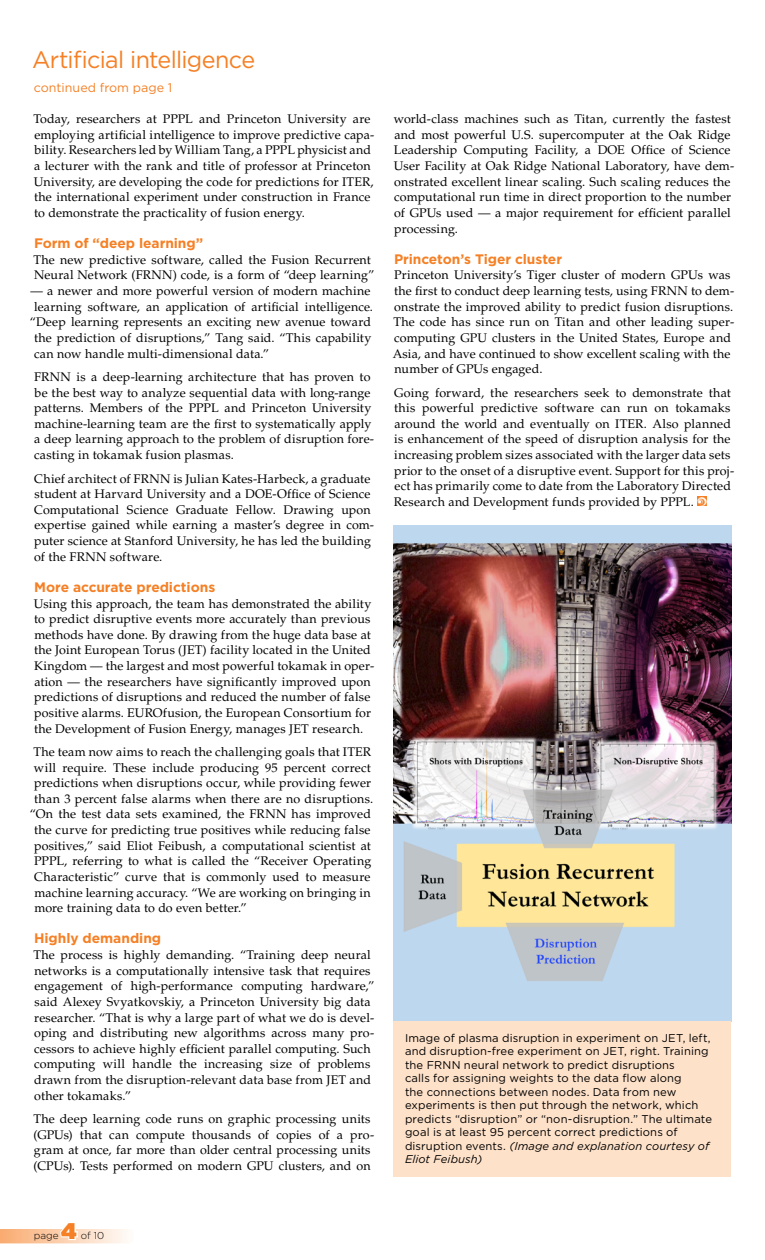
<style>
.page{position:relative;width:765px;height:1260px;background:#fff}
.page>*{position:absolute;margin:0;border:0;box-sizing:border-box;transform-origin:0 0}
.t1{font:23.75px "Gotham";letter-spacing:-.03em;color:#f58025}
.t2{font:900 22.5px "Gotham";color:#f58025}
.t3{font:700 13.75px "Gotham";letter-spacing:-.005em;color:#f58025}
.t4{font:12.5px/15.6px "Palatino LT Std";letter-spacing:.01em;color:#000}
.t5{font:12.5px "Gotham";color:#f58025}
.t6{font:11.25px/13.5px "Gotham";letter-spacing:.01em;color:#000}
.t7{font:300 10px "Gotham";color:#000}
.s1{font-style:italic}
</style>
<div class="page">
<svg style="left:698px;top:497px;width:8px;height:9px"></svg>
<img style="left:394px;top:526px;width:337px;height:495px">
<div style="left:394px;top:1022px;width:337px;height:155px;background:#fee1c9"></div>
<svg style="left:0;top:1229px;width:126px;height:14px;background:#fbd4b6"></svg>
<h1 class="t1" style="left:32px;top:45px;width:225px">Artificial intelligence</h1>
<p class="t5" style="left:34px;top:79px;width:140px">continued from page 1</p>
<p class="t4" style="left:33px;top:111px;width:342px">Today, researchers at PPPL and Princeton University are employing artificial intelligence to improve predictive capa&shy;bility. Researchers led by William Tang, a PPPL physicist and a lecturer with the rank and title of professor at Princeton University, are developing the code for predictions for ITER, the international experiment under construction in France to demonstrate the practicality of fusion energy.</p>
<p class="t3" style="left:34px;top:234px;width:171px">Form of “deep learning”</p>
<p class="t4" style="left:33px;top:252px;width:343px">The new predictive software, called the Fusion Recurrent<br>Neural Network (FRNN) code, is a form of “deep learning”</p>
<p class="t4" style="left:30px;top:283px;width:342px">— a newer and more powerful version of modern machine</p>
<p class="t4" style="left:34px;top:299px;width:341px">learning software, an application of artificial intelligence.</p>
<p class="t4" style="left:30px;top:314px;width:343px">“Deep learning represents an exciting new avenue toward</p>
<p class="t4" style="left:34px;top:330px;width:339px">the prediction of disruptions,” Tang said. “This capability</p>
<p class="t4" style="left:34px;top:346px;width:236px">can now handle multi-dimensional data.”</p>
<p class="t4" style="left:34px;top:369px;width:342px">FRNN is a deep-learning architecture that has proven to be the best way to analyze sequential data with long-range patterns. Members of the PPPL and Princeton University machine-learning team are the first to systematically apply a deep learning approach to the problem of disruption fore&shy;casting in tokamak fusion plasmas.</p>
<p class="t4" style="left:34px;top:471px;width:342px">Chief architect of FRNN is Julian Kates-Harbeck, a graduate student at Harvard University and a DOE-Office of Science Computational Science Graduate Fellow. Drawing upon expertise gained while earning a master’s degree in com&shy;puter science at Stanford University, he has led the building of the FRNN software.</p>
<p class="t3" style="left:34px;top:578px;width:183px">More accurate predictions</p>
<p class="t4" style="left:34px;top:596px;width:342px">Using this approach, the team has demonstrated the ability to predict disruptive events more accurately than previous methods have done. By drawing from the huge data base at the Joint European Torus (JET) facility located in the United Kingdom — the largest and most powerful tokamak in oper&shy;ation — the researchers have significantly improved upon predictions of disruptions and reduced the number of false positive alarms. EUROfusion, the European Consortium for the Development of Fusion Energy, manages JET research.</p>
<p class="t4" style="left:33px;top:744px;width:339px">The team now aims to reach the challenging goals that ITER</p>
<p class="t4" style="left:34px;top:760px;width:338px">will require. These include producing 95 percent correct</p>
<p class="t4" style="left:34px;top:775px;width:338px">predictions when disruptions occur, while providing fewer</p>
<p class="t4" style="left:34px;top:791px;width:341px">than 3 percent false alarms when there are no disruptions.</p>
<p class="t4" style="left:30px;top:807px;width:343px">“On the test data sets examined, the FRNN has improved</p>
<p class="t4" style="left:34px;top:822px;width:338px">the curve for predicting true positives while reducing false</p>
<p class="t4" style="left:34px;top:838px;width:338px">positives,” said Eliot Feibush, a computational scientist at</p>
<p class="t4" style="left:34px;top:853px;width:339px">PPPL, referring to what is called the “Receiver Operating</p>
<p class="t4" style="left:34px;top:869px;width:338px">Characteristic” curve that is commonly used to measure</p>
<p class="t4" style="left:34px;top:885px;width:338px">machine learning accuracy. “We are working on bringing in</p>
<p class="t4" style="left:34px;top:900px;width:214px">more training data to do even better.”</p>
<p class="t3" style="left:34px;top:929px;width:129px">Highly demanding</p>
<p class="t4" style="left:33px;top:947px;width:343px">The process is highly demanding. “Training deep neural networks is a computationally intensive task that requires engagement of high-performance computing hardware,” said Alexey Svyatkovskiy, a Princeton University big data researcher. “That is why a large part of what we do is devel&shy;oping and distributing new algorithms across many pro&shy;cessors to achieve highly efficient parallel computing. Such computing will handle the increasing size of problems drawn from the disruption-relevant data base from JET and other tokamaks.”</p>
<p class="t4" style="left:33px;top:1111px;width:342px">The deep learning code runs on graphic processing units (GPUs) that can compute thousands of copies of a pro&shy;gram at once, far more than older central processing units (CPUs). Tests performed on modern GPU clusters, and on</p>
<p class="t4" style="left:394px;top:111px;width:342px">world-class machines such as Titan, currently the fastest and most powerful U.S. supercomputer at the Oak Ridge Leadership Computing Facility, a DOE Office of Science User Facility at Oak Ridge National Laboratory, have dem&shy;onstrated excellent linear scaling. Such scaling reduces the computational run time in direct proportion to the number of GPUs used — a major requirement for efficient parallel processing.</p>
<p class="t3" style="left:394px;top:250px;width:170px">Princeton’s Tiger cluster</p>
<p class="t4" style="left:393px;top:268px;width:343px">Princeton University’s Tiger cluster of modern GPUs was the first to conduct deep learning tests, using FRNN to dem&shy;onstrate the improved ability to predict fusion disruptions.<br>The code has since run on Titan and other leading super&shy;computing GPU clusters in the United States, Europe and Asia, and have continued to show excellent scaling with the number of GPUs engaged.</p>
<p class="t4" style="left:394px;top:385px;width:342px">Going forward, the researchers seek to demonstrate that this powerful predictive software can run on tokamaks around the world and eventually on ITER. Also planned is enhancement of the speed of disruption analysis for the increasing problem sizes associated with the larger data sets prior to the onset of a disruptive event. Support for this proj&shy;ect has primarily come to date from the Laboratory Directed Research and Development funds provided by PPPL.</p>
<p class="t6" style="left:405px;top:1031px;width:309px">Image of plasma disruption in experiment on JET, left, and disruption-free experiment on JET, right. Training the FRNN neural network to predict disruptions<br>calls for assigning weights to the data flow along<br>the connections between nodes. Data from new experiments is then put through the network, which predicts “disruption” or “non-disruption.” The ultimate goal is at least 95 percent correct predictions of disruption events. <span class="s1">(Image and explanation courtesy of Eliot Feibush)</span></p>
<p class="t7" style="left:34px;top:1229px;width:26px">page</p>
<h2 class="t2" style="left:61px;top:1215px;width:17px">4</h2>
<p class="t7" style="left:81px;top:1229px;width:25px">of 10</p>
</div>
